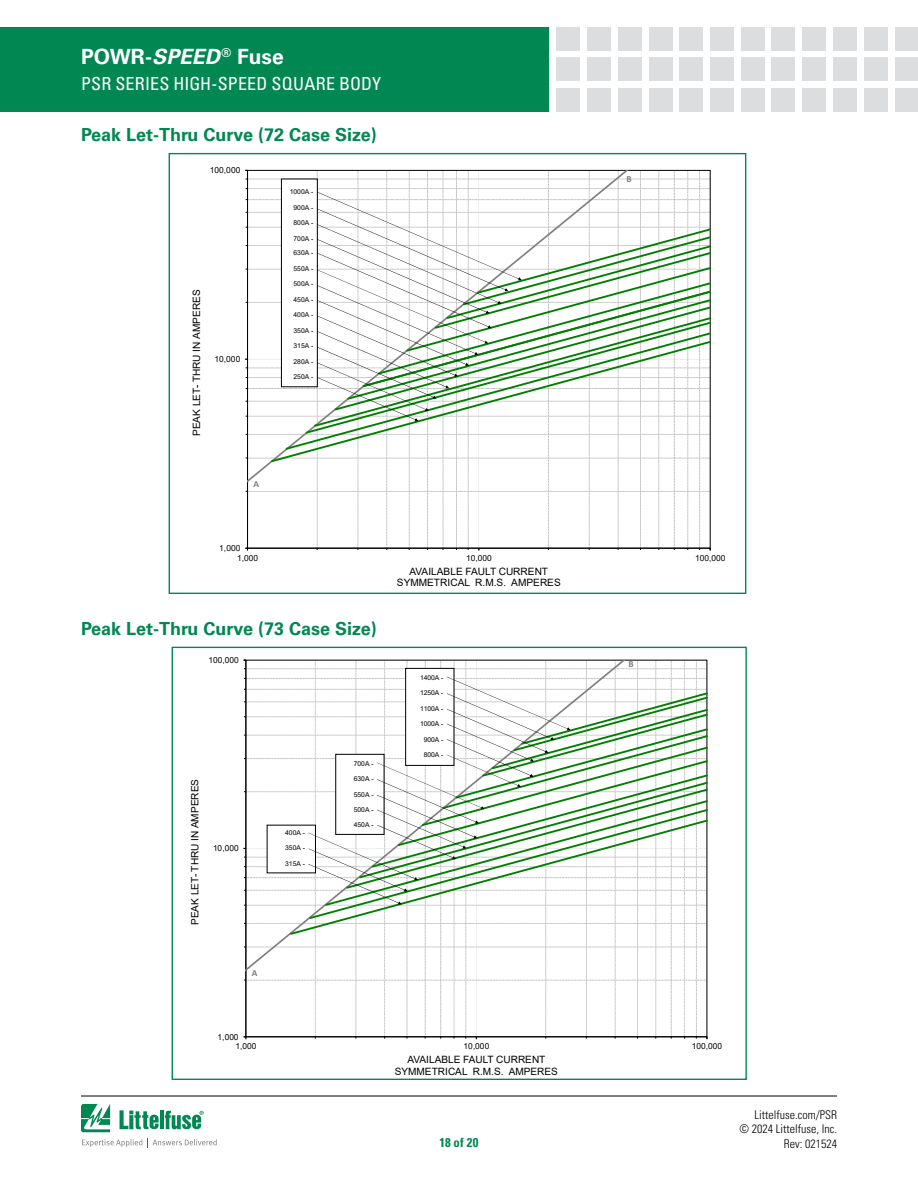
<style>
.page{position:relative;width:918px;height:1188px;background:#fff}
.page>*{position:absolute;margin:0;border:0;box-sizing:border-box;transform-origin:0 0}
.t1{font:700 21px "Univers LT Std";letter-spacing:.005em;color:#fff}
.FACTS_HEAD{font:700 18px "Univers LT Std";color:#008752}
.t2{font:condensed 18px "Univers LT Std";letter-spacing:.01em;color:#fff}
.t3{font:700 condensed 12.75px "Univers LT Std";color:#008752}
.t4{font:300 condensed 12px/14.4px "Univers LT Std";color:#000;text-align:right}
.t5{font:10.05px/11.7px "Arial";color:#000;text-align:center}
.t6{font:700 9.3px "Calibri";color:#7e7e7e}
.t7{font:8.4px "Arial";color:#000}
.t8{font:6.75px "Arial";letter-spacing:-.005em;color:#000}
.s1{font-style:italic}
</style>
<div class="page">
<svg style="left:81px;top:1104px;width:29px;height:28px"></svg>
<hr style="left:160px;top:1111px;width:4px;height:18px;background:#008752">
<svg style="left:165px;top:1111px;width:39px;height:18px"></svg>
<svg style="left:120px;top:1110px;width:39px;height:19px"></svg>
<svg style="left:82px;top:1139px;width:60px;height:8px"></svg>
<svg style="left:152px;top:1139px;width:65px;height:7px"></svg>
<hr style="left:81px;top:1096px;width:756px;height:1px;background:#000">
<div style="left:557px;top:27px;width:23px;height:23px;background:#dcddde"></div>
<div style="left:557px;top:58px;width:23px;height:23px;background:#dcddde"></div>
<div style="left:557px;top:88px;width:23px;height:24px;background:#dcddde"></div>
<div style="left:587px;top:27px;width:24px;height:23px;background:#dcddde"></div>
<div style="left:587px;top:58px;width:24px;height:23px;background:#dcddde"></div>
<div style="left:587px;top:88px;width:24px;height:24px;background:#dcddde"></div>
<div style="left:618px;top:27px;width:24px;height:23px;background:#dcddde"></div>
<div style="left:618px;top:58px;width:24px;height:23px;background:#dcddde"></div>
<div style="left:618px;top:88px;width:24px;height:24px;background:#dcddde"></div>
<div style="left:649px;top:27px;width:23px;height:23px;background:#dcddde"></div>
<div style="left:649px;top:58px;width:23px;height:23px;background:#dcddde"></div>
<div style="left:649px;top:88px;width:23px;height:24px;background:#dcddde"></div>
<div style="left:679px;top:27px;width:24px;height:23px;background:#dcddde"></div>
<div style="left:679px;top:58px;width:24px;height:23px;background:#dcddde"></div>
<div style="left:679px;top:88px;width:24px;height:24px;background:#dcddde"></div>
<div style="left:710px;top:27px;width:24px;height:23px;background:#dcddde"></div>
<div style="left:710px;top:58px;width:24px;height:23px;background:#dcddde"></div>
<div style="left:710px;top:88px;width:24px;height:24px;background:#dcddde"></div>
<div style="left:741px;top:27px;width:23px;height:23px;background:#dcddde"></div>
<div style="left:741px;top:58px;width:23px;height:23px;background:#dcddde"></div>
<div style="left:741px;top:88px;width:23px;height:24px;background:#dcddde"></div>
<div style="left:772px;top:27px;width:23px;height:23px;background:#dcddde"></div>
<div style="left:772px;top:58px;width:23px;height:23px;background:#dcddde"></div>
<div style="left:772px;top:88px;width:23px;height:24px;background:#dcddde"></div>
<div style="left:833px;top:27px;width:24px;height:23px;background:#dcddde"></div>
<div style="left:833px;top:58px;width:24px;height:23px;background:#dcddde"></div>
<div style="left:833px;top:88px;width:24px;height:24px;background:#dcddde"></div>
<div style="left:802px;top:27px;width:24px;height:23px;background:#dcddde"></div>
<div style="left:802px;top:58px;width:24px;height:23px;background:#dcddde"></div>
<div style="left:802px;top:88px;width:24px;height:24px;background:#dcddde"></div>
<div style="left:864px;top:27px;width:23px;height:23px;background:#dcddde"></div>
<div style="left:864px;top:58px;width:23px;height:23px;background:#dcddde"></div>
<div style="left:864px;top:88px;width:23px;height:24px;background:#dcddde"></div>
<div style="left:895px;top:27px;width:23px;height:23px;background:#dcddde"></div>
<div style="left:895px;top:58px;width:23px;height:23px;background:#dcddde"></div>
<div style="left:895px;top:88px;width:23px;height:24px;background:#dcddde"></div>
<div style="left:0;top:27px;width:549px;height:85px;background:#008752"></div>
<svg style="left:247px;top:170px;width:464px;height:379px"></svg>
<svg style="left:270px;top:340px;width:441px;height:123px"></svg>
<div style="left:281px;top:179px;width:36px;height:208px;background:#fff"></div>
<div style="left:281px;top:179px;width:37px;height:208px;border:1px solid #000"></div>
<svg style="left:317px;top:192px;width:394px;height:229px"></svg>
<hr style="left:246px;top:1037px;width:461px;height:1px;background:#000">
<svg style="left:246px;top:660px;width:462px;height:377px"></svg>
<svg style="left:289px;top:818px;width:419px;height:118px"></svg>
<div style="left:267px;top:825px;width:48px;height:48px;background:#fff"></div>
<div style="left:406px;top:668px;width:48px;height:97px;background:#fff"></div>
<div style="left:405px;top:668px;width:49px;height:98px;border:1px solid #000"></div>
<svg style="left:308px;top:677px;width:400px;height:230px"></svg>
<h1 class="t1" style="left:81px;top:44px;width:204px">POWR-<span class="s1">SPEED</span><sup>®</sup> Fuse</h1>
<h2 class="t2" style="left:81px;top:72px;width:302px">PSR SERIES HIGH-SPEED SQUARE BODY</h2>
<p class="FACTS_HEAD" style="left:81px;top:124px;width:297px">Peak Let-Thru Curve (72 Case Size)</p>
<p class="t7" style="left:210px;top:164px;width:32px">100,000</p>
<p class="t5" style="left:191px;top:436px;width:148px;rotate:-90deg">PEAK LET- THRU IN AMPERES</p>
<p class="t7" style="left:215px;top:353px;width:27px">10,000</p>
<p class="t6" style="left:254px;top:478px;width:7px">A</p>
<p class="t8" style="left:290px;top:187px;width:25px">1000A -</p>
<p class="t8" style="left:294px;top:203px;width:21px">900A -</p>
<p class="t8" style="left:294px;top:218px;width:21px">800A -</p>
<p class="t8" style="left:294px;top:233px;width:21px">700A -</p>
<p class="t8" style="left:294px;top:248px;width:21px">630A -</p>
<p class="t8" style="left:294px;top:264px;width:21px">550A -</p>
<p class="t8" style="left:294px;top:279px;width:21px">500A -</p>
<p class="t8" style="left:294px;top:295px;width:21px">450A -</p>
<p class="t8" style="left:294px;top:310px;width:21px">400A -</p>
<p class="t8" style="left:294px;top:326px;width:21px">350A -</p>
<p class="t8" style="left:294px;top:341px;width:21px">315A -</p>
<p class="t8" style="left:294px;top:357px;width:21px">280A -</p>
<p class="t8" style="left:294px;top:372px;width:21px">250A -</p>
<p class="t6" style="left:627px;top:173px;width:7px">B</p>
<p class="t7" style="left:219px;top:542px;width:23px">1,000</p>
<p class="t7" style="left:237px;top:552px;width:23px">1,000</p>
<p class="t7" style="left:466px;top:552px;width:27px">10,000</p>
<p class="t7" style="left:695px;top:552px;width:32px">100,000</p>
<p class="t5" style="left:397px;top:565px;width:165px">AVAILABLE FAULT CURRENT<br>SYMMETRICAL R.M.S. AMPERES</p>
<p class="FACTS_HEAD" style="left:81px;top:618px;width:297px">Peak Let-Thru Curve (73 Case Size)</p>
<p class="t7" style="left:208px;top:654px;width:32px">100,000</p>
<p class="t5" style="left:189px;top:925px;width:148px;rotate:-90deg">PEAK LET- THRU IN AMPERES</p>
<p class="t7" style="left:213px;top:842px;width:27px">10,000</p>
<p class="t6" style="left:252px;top:967px;width:7px">A</p>
<p class="t7" style="left:218px;top:1031px;width:22px">1,000</p>
<p class="t8" style="left:285px;top:828px;width:21px">400A -</p>
<p class="t8" style="left:285px;top:843px;width:21px">350A -</p>
<p class="t8" style="left:285px;top:859px;width:21px">315A -</p>
<p class="t8" style="left:354px;top:759px;width:21px">700A -</p>
<p class="t8" style="left:354px;top:774px;width:21px">630A -</p>
<p class="t8" style="left:354px;top:790px;width:21px">550A -</p>
<p class="t8" style="left:354px;top:805px;width:21px">500A -</p>
<p class="t8" style="left:354px;top:820px;width:21px">450A -</p>
<p class="t8" style="left:420px;top:673px;width:25px">1400A -</p>
<p class="t8" style="left:420px;top:688px;width:25px">1250A -</p>
<p class="t8" style="left:420px;top:704px;width:25px">1100A -</p>
<p class="t8" style="left:420px;top:719px;width:25px">1000A -</p>
<p class="t8" style="left:424px;top:735px;width:21px">900A -</p>
<p class="t8" style="left:424px;top:750px;width:21px">800A -</p>
<p class="t6" style="left:628px;top:657px;width:7px">B</p>
<p class="t7" style="left:235px;top:1041px;width:22px">1,000</p>
<p class="t7" style="left:464px;top:1041px;width:27px">10,000</p>
<p class="t7" style="left:692px;top:1041px;width:32px">100,000</p>
<p class="t5" style="left:395px;top:1054px;width:165px">AVAILABLE FAULT CURRENT<br>SYMMETRICAL R.M.S. AMPERES</p>
<h3 class="t4" style="left:739px;top:1107px;width:99px">Littelfuse.com/PSR<br>© 2024 Littelfuse, Inc.</h3>
<h3 class="t3" style="left:439px;top:1134px;width:41px">18 of 20</h3>
<h3 class="t4" style="left:784px;top:1136px;width:55px">Rev: 021524</h3>
</div>
